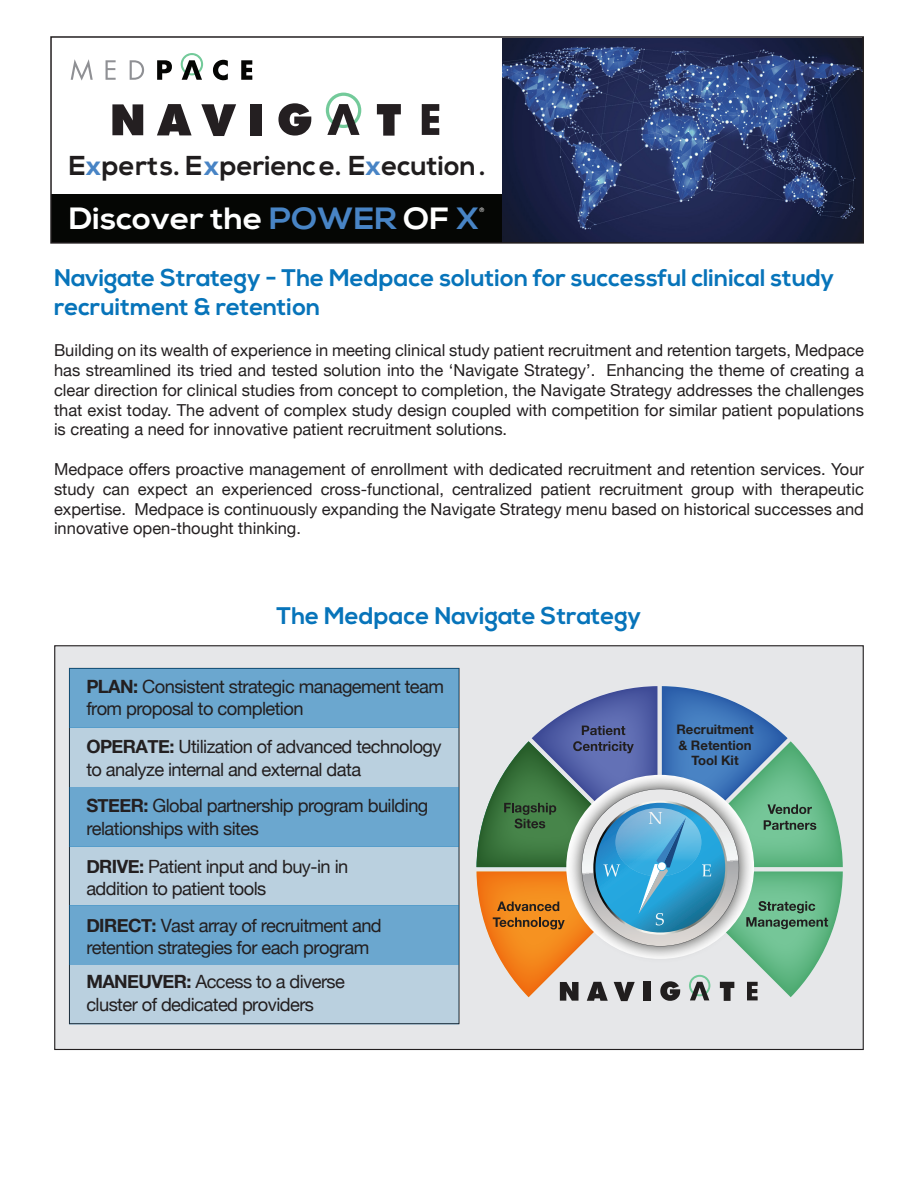
<style>
.page{position:relative;width:918px;height:1188px;background:#fff}
.page>*{position:absolute;margin:0;border:0;box-sizing:border-box;transform-origin:0 0}
.t1{font:700 30.75px "Nexa";color:#fff;scale:1.08 1}
.t2{font:700 27.3px "Nexa";color:#201d1e}
.t3{font:700 24px/28.8px "Nexa";color:#0774ba}
.t4{font:18.3px/22.5px "Helvetica Neue";letter-spacing:-.03em;color:#231f20}
.t5{font:16.5px/19.8px "Helvetica Neue";color:#231f20;text-align:justify}
.t6{font:700 13.2px/15.8px "Helvetica Neue";color:#211e1e;text-align:center}
.t7{font:6px "Helvetica Neue";color:#fff}
.s1{color:#4884c5}
.s2{font-weight:700}
</style>
<div class="page">
<div style="left:51px;top:195px;width:457px;height:48px;background:#050604"></div>
<svg style="left:71px;top:59px;width:22px;height:22px"></svg>
<svg style="left:106px;top:60px;width:10px;height:20px"></svg>
<svg style="left:130px;top:60px;width:14px;height:20px"></svg>
<svg style="left:157px;top:60px;width:15px;height:20px"></svg>
<svg style="left:181px;top:53px;width:22px;height:27px"></svg>
<svg style="left:213px;top:60px;width:15px;height:20px"></svg>
<svg style="left:241px;top:60px;width:11px;height:20px"></svg>
<img style="left:503px;top:39px;width:358px;height:202px">
<div style="left:50px;top:36px;width:814px;height:208px;border:2px solid #231f20"></div>
<svg style="left:326px;top:93px;width:35px;height:42px"></svg>
<svg style="left:422px;top:104px;width:17px;height:31px"></svg>
<svg style="left:112px;top:104px;width:31px;height:31px"></svg>
<svg style="left:157px;top:104px;width:35px;height:31px"></svg>
<svg style="left:201px;top:104px;width:35px;height:32px"></svg>
<div style="left:250px;top:104px;width:12px;height:32px;background:#241f21"></div>
<svg style="left:278px;top:103px;width:33px;height:33px"></svg>
<svg style="left:377px;top:104px;width:24px;height:32px"></svg>
<div style="left:55px;top:646px;width:808px;height:403px;background:#e6e7e9"></div>
<svg style="left:477px;top:686px;width:366px;height:315px"></svg>
<div style="left:69px;top:668px;width:390px;height:60px;background:#6ba7cf"></div>
<div style="left:69px;top:728px;width:390px;height:59px;background:#bad0df"></div>
<div style="left:69px;top:787px;width:390px;height:59px;background:#6ba7cf"></div>
<div style="left:69px;top:846px;width:390px;height:60px;background:#bad0df"></div>
<div style="left:69px;top:906px;width:390px;height:59px;background:#6ba7cf"></div>
<div style="left:69px;top:965px;width:390px;height:59px;background:#bad0df"></div>
<h2 class="t2" style="left:69px;top:149px;width:418px">E<span class="s1">x</span>perts. E<span class="s1">x</span>perience. E<span class="s1">x</span>ecution.</h2>
<h1 class="t1" style="left:69px;top:201px;width:381px">Discover the <span class="s1">POWER</span> OF <span class="s1">X</span></h1>
<p class="t7" style="left:480px;top:206px;width:6px">®</p>
<p class="t3" style="left:54px;top:264px;width:782px">Navigate Strategy - The Medpace solution for successful clinical study recruitment &amp; retention</p>
<p class="t5" style="left:54px;top:341px;width:812px">Building on its wealth of experience in meeting clinical study patient recruitment and retention targets, Medpace has streamlined its tried and tested solution into the ‘Navigate Strategy’. Enhancing the theme of creating a clear direction for clinical studies from concept to completion, the Navigate Strategy addresses the challenges that exist today. The advent of complex study design coupled with competition for similar patient populations is creating a need for innovative patient recruitment solutions.</p>
<p class="t5" style="left:54px;top:460px;width:812px">Medpace offers proactive management of enrollment with dedicated recruitment and retention services. Your study can expect an experienced cross-functional, centralized patient recruitment group with therapeutic expertise. Medpace is continuously expanding the Navigate Strategy menu based on historical successes and innovative open-thought thinking.</p>
<p class="t3" style="left:277px;top:602px;width:366px">The Medpace Navigate Strategy</p>
<p class="t4" style="left:86px;top:676px;width:359px"><span class="s2">PLAN:</span> Consistent strategic management team from proposal to completion</p>
<p class="t4" style="left:86px;top:736px;width:357px"><span class="s2">OPERATE:</span> Utilization of advanced technology to analyze internal and external data</p>
<p class="t4" style="left:86px;top:796px;width:344px"><span class="s2">STEER:</span> Global partnership program building relationships with sites</p>
<p class="t4" style="left:86px;top:856px;width:264px"><span class="s2">DRIVE:</span> Patient input and buy-in in addition to patient tools</p>
<p class="t4" style="left:86px;top:915px;width:297px"><span class="s2">DIRECT:</span> Vast array of recruitment and retention strategies for each program</p>
<p class="t4" style="left:86px;top:971px;width:260px"><span class="s2">MANEUVER:</span> Access to a diverse cluster of dedicated providers</p>
<p class="t6" style="left:676px;top:722px;width:79px">Recruitment &amp; Retention<br>Tool Kit</p>
</div>
